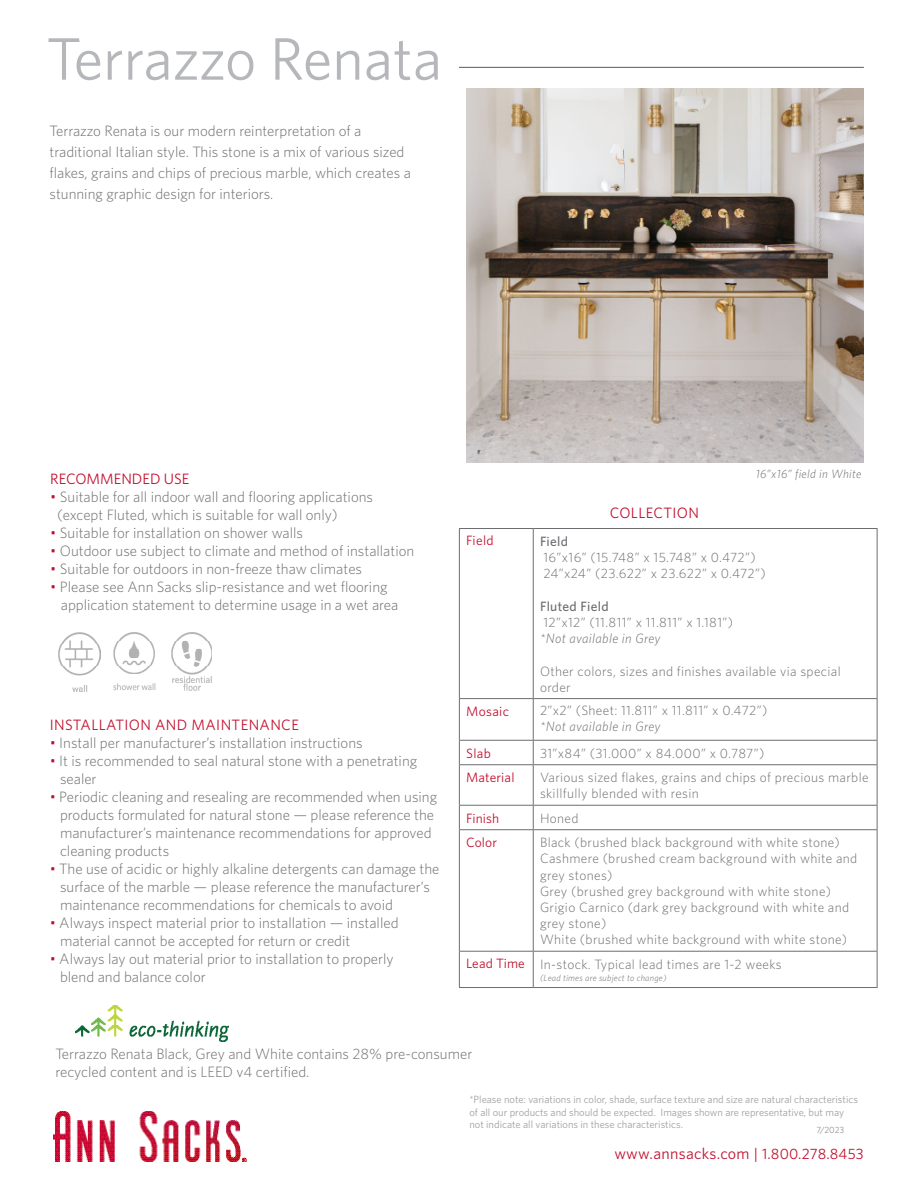
<style>
.page{position:relative;width:918px;height:1188px;background:#fff}
.page>*{position:absolute;margin:0;border:0;box-sizing:border-box;transform-origin:0 0}
.t1{font:60px "Whitney";color:#b6b7bb}
.t2{font:15.9px "Whitney";letter-spacing:.02em;color:#c3102f}
.t3{font:300 15px "Whitney";color:#6c6d70}
.Red_Sub-heads{font:15px "Whitney";letter-spacing:.025em;color:#c3102f}
.Red_Sub-heads-2{font:15px "Whitney";color:#c3102f}
.t4{font:300 13.5px/16.2px "Whitney";letter-spacing:.025em;color:#6c6d70}
.Red_Sub-heads-3{font:13.5px "Whitney";letter-spacing:.01em;color:#c3102f}
.t5{font:italic 300 13.5px "Whitney";letter-spacing:.025em;color:#6c6d70}
.t6{font:500 13.5px "Whitney";letter-spacing:.025em;color:#6c6d70}
.t7{font:italic 300 12px "Whitney";letter-spacing:.025em;color:#6c6d70}
.t8{font:10.5px/12.6px "Whitney";color:#a0a1a5}
.Red_Sub-heads-4{font:italic 300 9px "Whitney";letter-spacing:.025em;color:#6c6d70}
.t9{font:300 9px "Whitney";color:#6c6d70}
.s1{color:#c3102f}
.s2{font-size:15.6px}
.s3{font-size:15px}
</style>
<div class="page">
<hr style="left:459px;top:67px;width:405px;height:1px;background:#6c6d70">
<img style="left:54px;top:1112px;width:192px;height:50px">
<img style="left:58px;top:633px;width:43px;height:58px">
<hr style="left:459px;top:528px;width:74px;height:1px;background:#6c6d70">
<hr style="left:459px;top:529px;width:1px;height:169px;background:#6c6d70">
<hr style="left:533px;top:528px;width:345px;height:1px;background:#6c6d70">
<hr style="left:533px;top:529px;width:1px;height:169px;background:#6c6d70">
<hr style="left:877px;top:529px;width:1px;height:169px;background:#6c6d70">
<hr style="left:459px;top:698px;width:74px;height:1px;background:#6c6d70">
<hr style="left:459px;top:699px;width:1px;height:41px;background:#6c6d70">
<hr style="left:533px;top:698px;width:345px;height:1px;background:#6c6d70">
<hr style="left:533px;top:699px;width:1px;height:41px;background:#6c6d70">
<hr style="left:877px;top:699px;width:1px;height:41px;background:#6c6d70">
<hr style="left:459px;top:740px;width:74px;height:1px;background:#6c6d70">
<svg style="left:459px;top:741px;width:1px;height:23px"></svg>
<hr style="left:533px;top:740px;width:345px;height:1px;background:#6c6d70">
<svg style="left:533px;top:741px;width:1px;height:23px"></svg>
<svg style="left:877px;top:741px;width:1px;height:23px"></svg>
<hr style="left:459px;top:764px;width:74px;height:1px;background:#6c6d70">
<hr style="left:459px;top:765px;width:1px;height:40px;background:#6c6d70">
<hr style="left:533px;top:764px;width:345px;height:1px;background:#6c6d70">
<hr style="left:533px;top:765px;width:1px;height:40px;background:#6c6d70">
<hr style="left:877px;top:765px;width:1px;height:40px;background:#6c6d70">
<hr style="left:459px;top:805px;width:74px;height:1px;background:#6c6d70">
<svg style="left:459px;top:806px;width:1px;height:23px"></svg>
<hr style="left:533px;top:805px;width:345px;height:1px;background:#6c6d70">
<svg style="left:533px;top:806px;width:1px;height:23px"></svg>
<svg style="left:877px;top:806px;width:1px;height:23px"></svg>
<hr style="left:459px;top:829px;width:74px;height:1px;background:#6c6d70">
<hr style="left:459px;top:830px;width:1px;height:121px;background:#6c6d70">
<hr style="left:533px;top:829px;width:345px;height:1px;background:#6c6d70">
<hr style="left:533px;top:830px;width:1px;height:121px;background:#6c6d70">
<hr style="left:877px;top:830px;width:1px;height:121px;background:#6c6d70">
<hr style="left:459px;top:951px;width:74px;height:1px;background:#6c6d70">
<hr style="left:459px;top:952px;width:1px;height:35px;background:#6c6d70">
<hr style="left:533px;top:951px;width:345px;height:1px;background:#6c6d70">
<hr style="left:533px;top:952px;width:1px;height:35px;background:#6c6d70">
<hr style="left:877px;top:952px;width:1px;height:35px;background:#6c6d70">
<hr style="left:459px;top:987px;width:74px;height:1px;background:#6c6d70">
<hr style="left:533px;top:987px;width:345px;height:1px;background:#6c6d70">
<img style="left:466px;top:88px;width:397px;height:375px">
<img style="left:171px;top:633px;width:41px;height:58px">
<img style="left:113px;top:633px;width:43px;height:58px">
<img style="left:76px;top:1005px;width:152px;height:36px">
<h1 class="t1" style="left:46px;top:23px;width:397px">Terrazzo Renata</h1>
<p class="t3" style="left:50px;top:122px;width:313px">Terrazzo Renata is our modern reinterpretation of a</p>
<p class="t3" style="left:50px;top:143px;width:356px">traditional Italian style. This stone is a mix of various sized</p>
<p class="t3" style="left:50px;top:164px;width:363px">flakes, grains and chips of precious marble, which creates a</p>
<p class="t3" style="left:50px;top:185px;width:225px">stunning graphic design for interiors.</p>
<p class="Red_Sub-heads-2" style="left:50px;top:470px;width:141px">RECOMMENDED USE</p>
<p class="t3" style="left:50px;top:489px;width:324px"><span class="s1">•</span> Suitable for all indoor wall and flooring applications</p>
<p class="t3" style="left:57px;top:507px;width:282px">(except Fluted, which is suitable for wall only)</p>
<p class="t3" style="left:50px;top:525px;width:254px"><span class="s1">•</span> Suitable for installation on shower walls</p>
<p class="t3" style="left:50px;top:543px;width:366px"><span class="s1">•</span> Outdoor use subject to climate and method of installation</p>
<p class="t3" style="left:50px;top:561px;width:313px"><span class="s1">•</span> Suitable for outdoors in non-freeze thaw climates</p>
<p class="t3" style="left:50px;top:579px;width:339px"><span class="s1">•</span> Please see Ann Sacks slip-resistance and wet flooring</p>
<p class="t3" style="left:61px;top:597px;width:339px">application statement to determine usage in a wet area</p>
<p class="Red_Sub-heads" style="left:50px;top:716px;width:251px">INSTALLATION AND MAINTENANCE</p>
<p class="t3" style="left:50px;top:734px;width:315px"><span class="s1">•</span> Install per manufacturer’s installation instructions</p>
<p class="t3" style="left:50px;top:752px;width:369px"><span class="s1">•</span> It is recommended to seal natural stone with a penetrating</p>
<p class="t3" style="left:60px;top:770px;width:38px">sealer</p>
<p class="t3" style="left:50px;top:788px;width:389px"><span class="s1">•</span> Periodic cleaning and resealing are recommended when using</p>
<p class="t3" style="left:60px;top:806px;width:376px">products formulated for natural stone — please reference the</p>
<p class="t3" style="left:60px;top:824px;width:373px">manufacturer’s maintenance recommendations for approved</p>
<p class="t3" style="left:60px;top:842px;width:111px">cleaning products</p>
<p class="t3" style="left:50px;top:860px;width:391px"><span class="s1">•</span> The use of acidic or highly alkaline detergents can damage the</p>
<p class="t3" style="left:60px;top:878px;width:371px">surface of the marble — please reference the manufacturer’s</p>
<p class="t3" style="left:60px;top:896px;width:334px">maintenance recommendations for chemicals to avoid</p>
<p class="t3" style="left:50px;top:914px;width:350px"><span class="s1">•</span> Always inspect material prior to installation — installed</p>
<p class="t3" style="left:60px;top:932px;width:292px">material cannot be accepted for return or credit</p>
<p class="t3" style="left:50px;top:950px;width:346px"><span class="s1">•</span> Always lay out material prior to installation to properly</p>
<p class="t3" style="left:60px;top:968px;width:147px">blend and balance color</p>
<p class="Red_Sub-heads" style="left:610px;top:504px;width:91px">COLLECTION</p>
<p class="t7" style="left:756px;top:467px;width:107px">16”x16” field in White</p>
<p class="Red_Sub-heads-3" style="left:466px;top:533px;width:29px">Field</p>
<p class="t6" style="left:540px;top:533px;width:30px">Field</p>
<p class="t4" style="left:543px;top:549px;width:214px">16”x16” (15.748” x 15.748” x 0.472”)</p>
<p class="t4" style="left:543px;top:565px;width:224px">24”x24” (23.622” x 23.622” x 0.472”)</p>
<p class="t6" style="left:540px;top:598px;width:70px">Fluted Field</p>
<p class="t4" style="left:543px;top:614px;width:191px">12”x12” (11.811” x 11.811” x 1.181”)</p>
<p class="t5" style="left:540px;top:631px;width:122px">*Not available in Grey</p>
<p class="t4" style="left:540px;top:663px;width:302px">Other colors, sizes and finishes available via special order</p>
<p class="Red_Sub-heads-3" style="left:466px;top:703px;width:44px">Mosaic</p>
<p class="t4" style="left:540px;top:702px;width:229px">2”x2” (Sheet: 11.811” x 11.811” x 0.472”)</p>
<p class="t5" style="left:540px;top:719px;width:122px">*Not available in Grey</p>
<p class="Red_Sub-heads-3" style="left:466px;top:745px;width:26px">Slab</p>
<p class="t4" style="left:540px;top:745px;width:226px">31”x84” (31.000” x 84.000” x 0.787”)</p>
<p class="Red_Sub-heads-3" style="left:466px;top:769px;width:50px">Material</p>
<p class="t4" style="left:540px;top:769px;width:330px">Various sized flakes, grains and chips of precious marble skillfully blended with resin</p>
<p class="Red_Sub-heads-3" style="left:466px;top:810px;width:35px">Finish</p>
<p class="t4" style="left:540px;top:810px;width:40px">Honed</p>
<p class="Red_Sub-heads-3" style="left:466px;top:834px;width:32px">Color</p>
<p class="t4" style="left:540px;top:834px;width:301px">Black (brushed black background with white stone)</p>
<p class="t4" style="left:540px;top:850px;width:319px">Cashmere (brushed cream background with white and grey stones)</p>
<p class="t4" style="left:540px;top:883px;width:293px">Grey (brushed grey background with white stone)</p>
<p class="t4" style="left:540px;top:899px;width:311px">Grigio Carnico (dark grey background with white and grey stone)</p>
<p class="t4" style="left:540px;top:931px;width:309px">White (brushed white background with white stone)</p>
<p class="Red_Sub-heads-3" style="left:466px;top:955px;width:60px">Lead Time</p>
<p class="t4" style="left:540px;top:956px;width:243px">In-stock. Typical lead times are 1-2 weeks</p>
<p class="Red_Sub-heads-4" style="left:540px;top:972px;width:128px">(Lead times are subject to change)</p>
<p class="t3" style="left:55px;top:1045px;width:418px">Terrazzo Renata Black, Grey and White contains 28% pre-consumer</p>
<p class="t3" style="left:55px;top:1063px;width:256px">recycled content and is LEED v4 certified.</p>
<p class="t8" style="left:469px;top:1093px;width:390px">*Please note: variations in color, shade, surface texture and size are natural characteristics of all our products and should be expected. Images shown are representative, but may not indicate all variations in these characteristics.</p>
<p class="t9" style="left:816px;top:1125px;width:29px">7/2023</p>
<p class="t2" style="left:614px;top:1144px;width:251px">www.annsacks.com <span class="s2">|</span> <span class="s3">1.800.278.8453</span></p>
</div>
